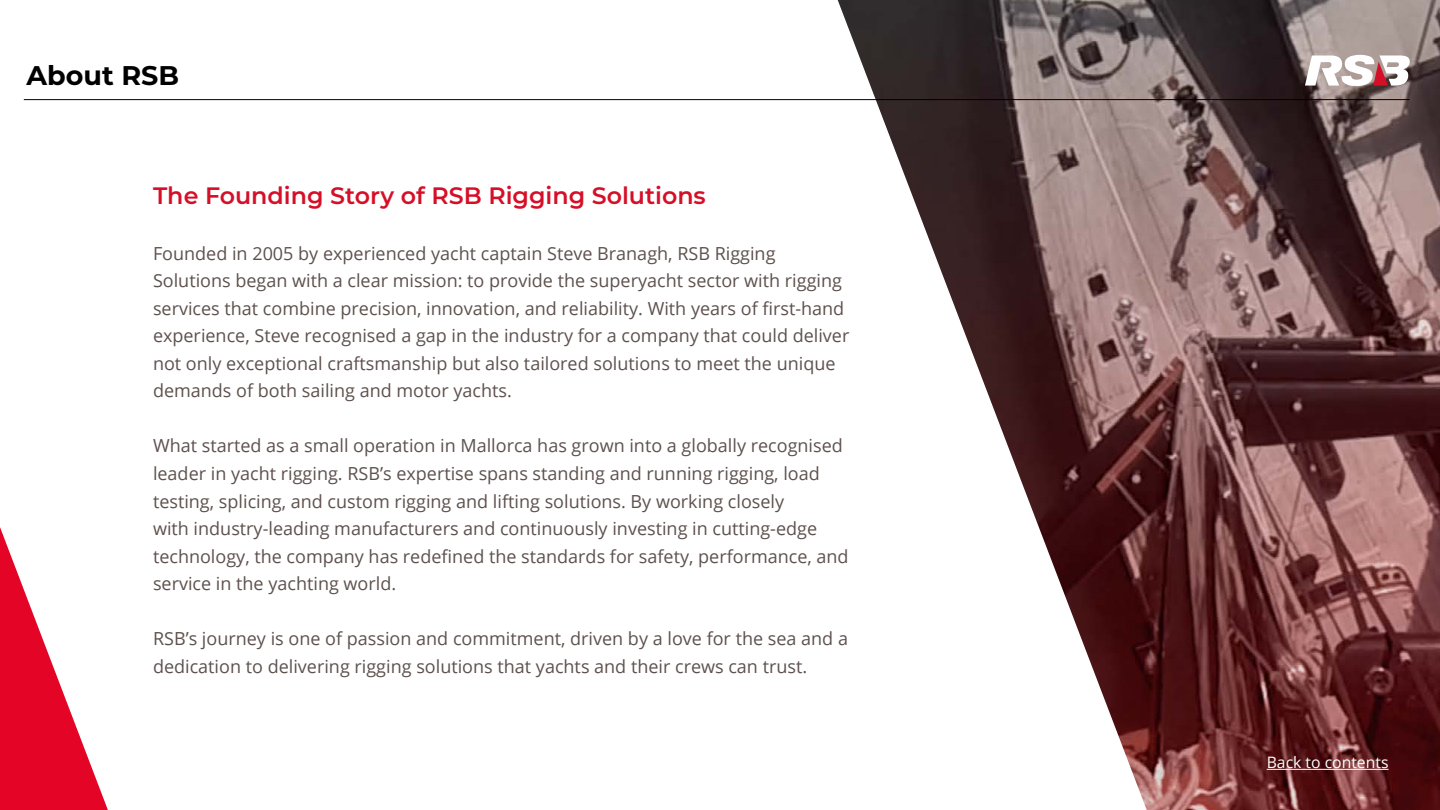
<style>
.page{position:relative;width:1440px;height:810px;background:#fff}
.page>*{position:absolute;margin:0;border:0;box-sizing:border-box;transform-origin:0 0}
.t1{font:700 27px "Montserrat";color:#000}
.t2{font:600 23.77px "Montserrat";color:#d60f28}
.t3{font:18px/27.5px "Open Sans";color:#5d514d}
.t4{font:15.75px "Open Sans";color:#fff}
</style>
<div class="page">
<img style="left:838px;top:0;width:602px;height:810px">
<svg style="left:1305px;top:55px;width:106px;height:33px"></svg>
<svg style="left:0;top:527px;width:108px;height:283px"></svg>
<hr style="left:24px;top:99px;width:1386px;height:1px;background:#000">
<hr style="left:1267px;top:769px;width:122px;height:1px;background:#fff">
<h1 class="t1" style="left:26px;top:56px;width:154px">About RSB</h1>
<h2 class="t2" style="left:153px;top:179px;width:554px">The Founding Story of RSB Rigging Solutions</h2>
<p class="t3" style="left:153px;top:239px;width:698px">Founded in 2005 by experienced yacht captain Steve Branagh, RSB Rigging Solutions began with a clear mission: to provide the superyacht sector with rigging services that combine precision, innovation, and reliability. With years of first-hand experience, Steve recognised a gap in the industry for a company that could deliver not only exceptional craftsmanship but also tailored solutions to meet the unique demands of both sailing and motor yachts.</p>
<p class="t3" style="left:153px;top:432px;width:697px">What started as a small operation in Mallorca has grown into a globally recognised leader in yacht rigging. RSB’s expertise spans standing and running rigging, load testing, splicing, and custom rigging and lifting solutions. By working closely<br>with industry-leading manufacturers and continuously investing in cutting-edge technology, the company has redefined the standards for safety, performance, and service in the yachting world.</p>
<p class="t3" style="left:153px;top:625px;width:697px">RSB’s journey is one of passion and commitment, driven by a love for the sea and a dedication to delivering rigging solutions that yachts and their crews can trust.</p>
<p class="t4" style="left:1267px;top:752px;width:123px">Back to contents</p>
</div>
